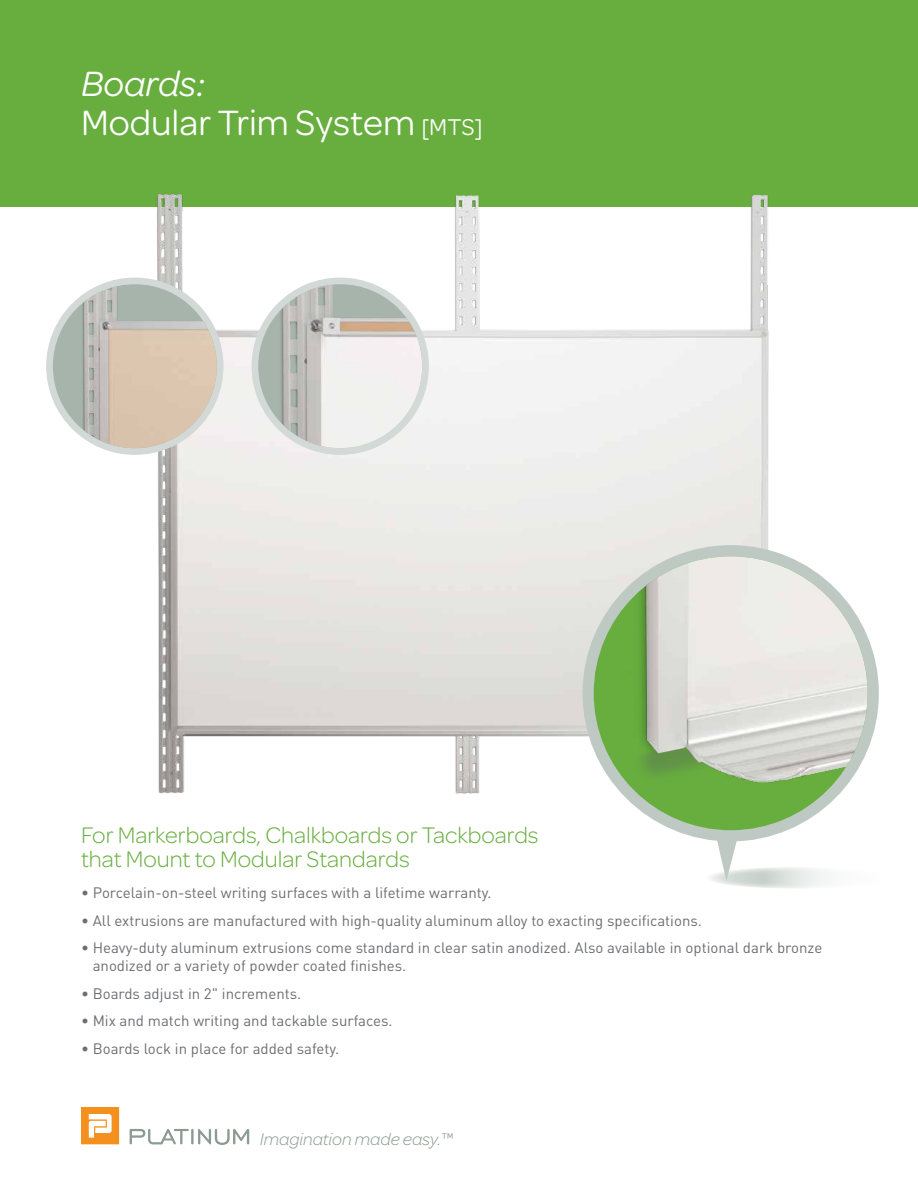
<style>
.page{position:relative;width:918px;height:1188px;background:#fff}
.page>*{position:absolute;margin:0;border:0;box-sizing:border-box;transform-origin:0 0}
.t1{font:37.5px/39px "Omnes";color:#fff}
.t2{font:300 24px/24px "Omnes";color:#67ae3e}
.t3{font:italic 300 18px "Omnes";color:#8b9b92}
.t4{font:15px/18px "DIN";color:#6d6e71}
.s1{font-style:italic}
.s2{font-size:24.3px}
</style>
<div class="page">
<div style="left:0;top:0;width:918px;height:206px;background:#67ae3e"></div>
<img style="left:86px;top:194px;width:779px;height:625px">
<svg style="left:198px;top:1129px;width:51px;height:16px"></svg>
<hr style="left:191px;top:1129px;width:3px;height:15px;background:#8b9b92">
<svg style="left:130px;top:1129px;width:59px;height:15px"></svg>
<svg style="left:81px;top:1107px;width:38px;height:37px"></svg>
<div style="left:46px;top:278px;width:178px;height:177px;background:#d2d9d6;border-radius:50%"></div>
<img style="left:53px;top:284px;width:164px;height:164px;border-radius:82px">
<div style="left:252px;top:278px;width:177px;height:177px;background:#d2d9d6;border-radius:50%"></div>
<img style="left:258px;top:284px;width:164px;height:164px;border-radius:82px">
<svg style="left:706px;top:867px;width:181px;height:22px"></svg>
<svg style="left:716px;top:840px;width:22px;height:41px"></svg>
<div style="left:583px;top:545px;width:296px;height:296px;background:#bfc9c4;border-radius:50%"></div>
<img style="left:594px;top:556px;width:274px;height:274px;border-radius:137px">
<h1 class="t1" style="left:81px;top:64px;width:403px"><span class="s1">Boards:<br></span>Modular Trim System <span class="s2">[MTS]</span></h1>
<h2 class="t2" style="left:81px;top:823px;width:459px">For Markerboards, Chalkboards or Tackboards that Mount to Modular Standards</h2>
<p class="t4" style="left:81px;top:884px;width:412px">• Porcelain-on-steel writing surfaces with a lifetime warranty.</p>
<p class="t4" style="left:81px;top:911px;width:622px">• All extrusions are manufactured with high-quality aluminum alloy to exacting specifications.</p>
<p class="t4" style="left:93px;top:939px;width:731px;text-indent:-12px">• Heavy-duty aluminum extrusions come standard in clear satin anodized. Also available in optional dark bronze anodized or a variety of powder coated finishes.</p>
<p class="t4" style="left:81px;top:984px;width:222px">• Boards adjust in 2" increments.</p>
<p class="t4" style="left:81px;top:1012px;width:313px">• Mix and match writing and tackable surfaces.</p>
<p class="t4" style="left:81px;top:1039px;width:260px">• Boards lock in place for added safety.</p>
<p class="t3" style="left:260px;top:1129px;width:194px">Imagination made easy.™</p>
</div>
